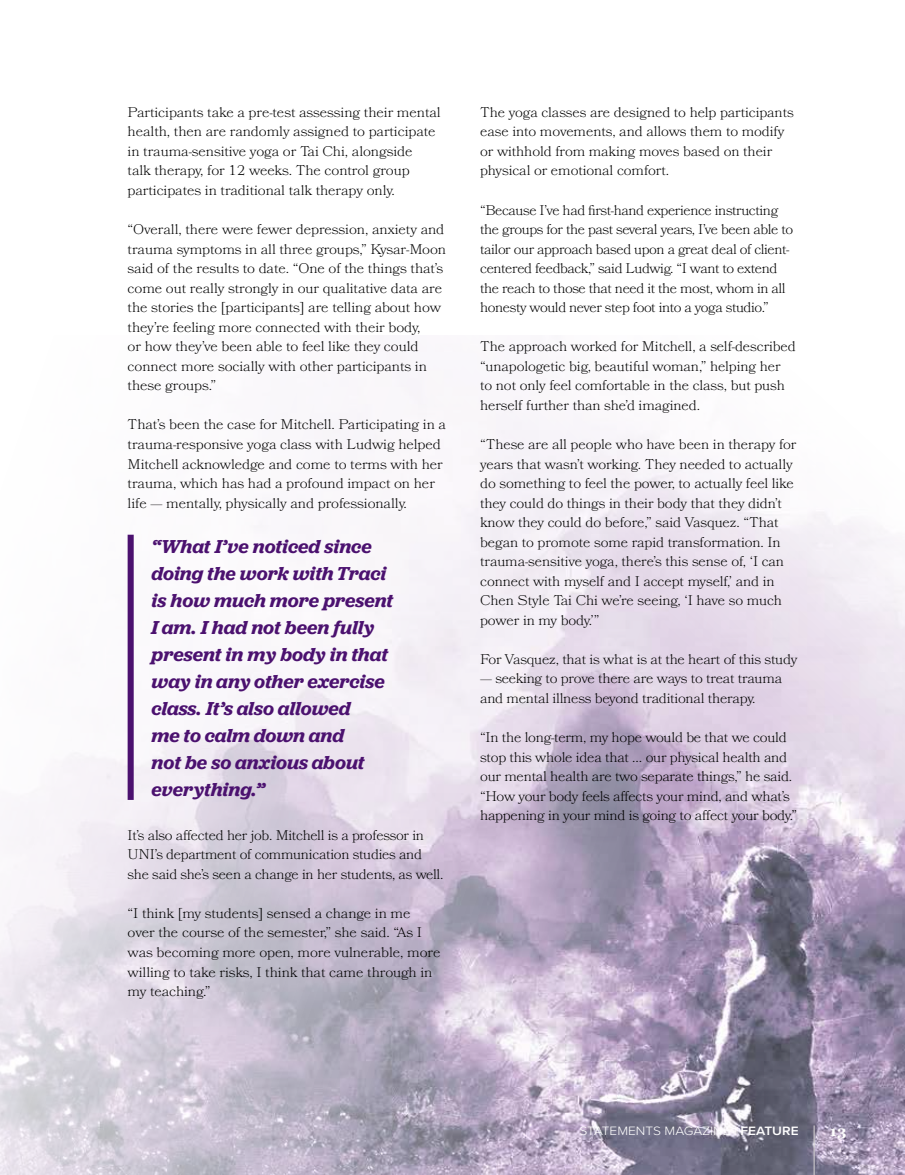
<style>
.page{position:relative;width:905px;height:1175px;background:#fff}
.page>*{position:absolute;margin:0;border:0;box-sizing:border-box;transform-origin:0 0}
.t1{font:italic 600 19.5px/27px "Jubilat";color:#4b116f}
.t2{font:300 13.95px/19.5px "Bookmania";letter-spacing:-.01em;color:#000;scale:1.07 1}
.t3{font:300 13.95px/19.5px "Bookmania";letter-spacing:-.01em;color:#000;scale:1.08 1}
.t4{font:300 13.95px/19.5px "Bookmania";letter-spacing:-.03em;color:#000;scale:1.06 1}
.t5{font:300 13.95px/19.5px "Bookmania";letter-spacing:-.01em;color:#000;scale:1.06 1}
.t6{font:700 13.95px "Georgia";color:#fff;scale:1.09 1}
.t7{font:300 12.6px "Proxima Nova";color:#fff;scale:1.09 1}
.s1{font-weight:600}
</style>
<div class="page">
<img style="left:0;top:376px;width:904px;height:798px">
<div style="left:128px;top:534px;width:6px;height:266px;background:#4b116f"></div>
<hr style="left:813px;top:1125px;width:1px;height:49px;background:#d4d1d2">
<p class="t3" style="left:128px;top:102px;width:291px">Participants take a pre-test assessing their mental health, then are randomly assigned to participate in trauma-sensitive yoga or Tai Chi, alongside<br>talk therapy, for 12 weeks. The control group participates in traditional talk therapy only.</p>
<p class="t3" style="left:128px;top:219px;width:296px">“Overall, there were fewer depression, anxiety and trauma symptoms in all three groups,” Kysar-Moon said of the results to date. “One of the things that’s come out really strongly in our qualitative data are the stories the [participants] are telling about how they’re feeling more connected with their body,<br>or how they’ve been able to feel like they could connect more socially with other participants in these groups.”</p>
<p class="t3" style="left:128px;top:415px;width:296px">That’s been the case for Mitchell. Participating in a trauma-responsive yoga class with Ludwig helped Mitchell acknowledge and come to terms with her trauma, which has had a profound impact on her life — mentally, physically and professionally.</p>
<p class="t1" style="left:152px;top:532px;width:243px">“What I’ve noticed since doing the work with Traci is how much more present<br>I am. I had not been fully present in my body in that way in any other exercise class. It’s also allowed<br>me to calm down and<br>not be so anxious about everything.”</p>
<p class="t5" style="left:128px;top:825px;width:299px">It’s also afected her job. Mitchell is a professor in<br>UNI’s department of communication studies and she said she’s seen a change in her students, as well.</p>
<p class="t3" style="left:128px;top:903px;width:291px">“I think [my students] sensed a change in me over the course of the semester,” she said. “As I was becoming more open, more vulnerable, more willing to take risks, I think that came through in my teaching.”</p>
<p class="t2" style="left:480px;top:102px;width:294px">The yoga classes are designed to help participants ease into movements, and allows them to modify or withhold from making moves based on their physical or emotional comfort.</p>
<p class="t4" style="left:480px;top:200px;width:297px">“Because I’ve had frst-hand experience instructing the groups for the past several years, I’ve been able to tailor our approach based upon a great deal of client&shy;centered feedback,” said Ludwig. “I want to extend the reach to those that need it the most, whom in all honesty would never step foot into a yoga studio.”</p>
<p class="t2" style="left:480px;top:337px;width:296px">The approach worked for Mitchell, a self-described “unapologetic big, beautiful woman,” helping her to not only feel comfortable in the class, but push herself further than she’d imagined.</p>
<p class="t2" style="left:480px;top:434px;width:297px">“These are all people who have been in therapy for years that wasn’t working. They needed to actually do something to feel the power, to actually feel like they could do things in their body that they didn’t know they could do before,” said Vasquez. “That began to promote some rapid transformation. In trauma-sensitive yoga, there’s this sense of, ‘I can connect with myself and I accept myself,’ and in Chen Style Tai Chi we’re seeing, ‘I have so much power in my body.’”</p>
<p class="t2" style="left:480px;top:649px;width:298px">For Vasquez, that is what is at the heart of this study</p>
<p class="t2" style="left:480px;top:669px;width:284px">— seeking to prove there are ways to treat trauma and mental illness beyond traditional therapy.</p>
<p class="t2" style="left:480px;top:727px;width:298px">“In the long-term, my hope would be that we could stop this whole idea that … our physical health and our mental health are two separate things,” he said. “How your body feels afects your mind, and what’s happening in your mind is going to afect your body.”</p>
<p class="t7" style="left:579px;top:1121px;width:203px">STATEMENTS MAGAZINE | <span class="s1">FEATURE</span></p>
<p class="t6" style="left:829px;top:1120px;width:17px">13</p>
</div>
